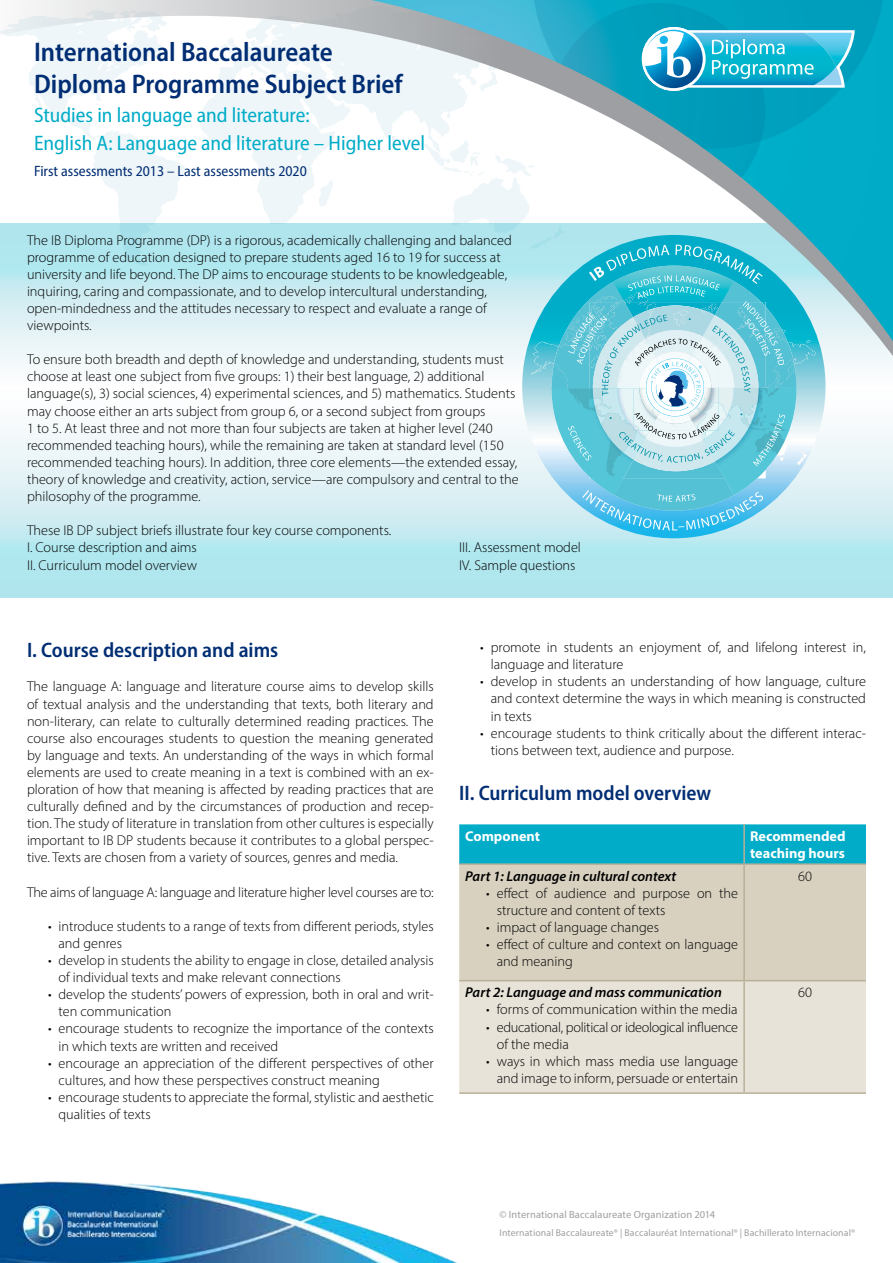
<style>
.page{position:relative;width:893px;height:1263px;background:#fff}
.page>*{position:absolute;margin:0;border:0;box-sizing:border-box;transform-origin:0 0}
.t1{font:600 semi-condensed 27px/32.4px "Myriad Pro";color:#002d73}
.t2{font:semi-condensed 21px/28.5px "Myriad Pro";color:#00acc8}
.t3{font:600 semi-condensed 21px "Myriad Pro";color:#002d73}
.t4{font:semi-condensed 15px "Myriad Pro";color:#002d73}
.t5{font:300 14.25px/17.1px "Myriad Pro";color:#000}
.t6{font:italic 600 14.25px "Myriad Pro";color:#000}
.t7{font:300 14.25px/17.1px "Myriad Pro";letter-spacing:-.02em;color:#000}
.t8{font:700 14.25px/17.1px "Myriad Pro";color:#fff}
.t9{font:10.5px "Myriad Pro";letter-spacing:.01em;color:#9d9fa2}
.t10{font:9.75px "Myriad Pro";letter-spacing:.015em;color:#9d9fa2}
</style>
<div class="page">
<svg style="left:0;top:389px;width:893px;height:209px"></svg>
<svg style="left:0;top:0;width:893px;height:389px"></svg>
<svg style="left:371px;top:0;width:522px;height:341px"></svg>
<svg style="left:532px;top:0;width:353px;height:149px;background:#1babc6"></svg>
<svg style="left:550px;top:3px;width:215px;height:215px;background:#46abc0"></svg>
<svg style="left:371px;top:0;width:22px;height:116px;background:#d8e1e4"></svg>
<img style="left:0;top:1181px;width:458px;height:82px">
<div style="left:459px;top:824px;width:407px;height:39px;background:#00acc8"></div>
<div style="left:459px;top:865px;width:407px;height:115px;background:#d8d1c0"></div>
<div style="left:459px;top:981px;width:407px;height:111px;background:#e8e3d9"></div>
<hr style="left:743px;top:824px;width:2px;height:39px;background:#b9b098">
<hr style="left:459px;top:863px;width:285px;height:2px;background:#b9b098">
<hr style="left:744px;top:863px;width:122px;height:2px;background:#b9b098">
<hr style="left:743px;top:865px;width:2px;height:115px;background:#b9b098">
<hr style="left:459px;top:980px;width:285px;height:1px;background:#b9b098">
<hr style="left:744px;top:980px;width:122px;height:1px;background:#b9b098">
<hr style="left:743px;top:981px;width:2px;height:111px;background:#b9b098">
<hr style="left:459px;top:1092px;width:285px;height:2px;background:#b9b098">
<hr style="left:744px;top:1092px;width:122px;height:2px;background:#b9b098">
<svg style="left:642px;top:27px;width:213px;height:64px"></svg>
<svg style="left:522px;top:235px;width:303px;height:303px;background:#acdfeb"></svg>
<svg style="left:423px;top:139px;width:393px;height:391px"></svg>
<h1 class="t1" style="left:34px;top:35px;width:370px">International Baccalaureate<br>Diploma Programme Subject Brief</h1>
<h2 class="t2" style="left:34px;top:100px;width:393px">Studies in language and literature:<br>English A: Language and literature – Higher level</h2>
<p class="t4" style="left:34px;top:161px;width:274px">First assessments 2013 – Last assessments 2020</p>
<p class="t5" style="left:27px;top:231px;width:486px">The IB Diploma Programme (DP) is a rigorous, academically challenging and balanced programme of education designed to prepare students aged 16 to 19 for success at university and life beyond. The DP aims to encourage students to be knowledgeable, inquiring, caring and compassionate, and to develop intercultural understanding, open-mindedness and the attitudes necessary to respect and evaluate a range of viewpoints.</p>
<p class="t5" style="left:27px;top:351px;width:493px">To ensure both breadth and depth of knowledge and understanding, students must choose at least one subject from five groups: 1) their best language, 2) additional language(s), 3) social sciences, 4) experimental sciences, and 5) mathematics. Students may choose either an arts subject from group 6, or a second subject from groups<br>1 to 5. At least three and not more than four subjects are taken at higher level (240 recommended teaching hours), while the remaining are taken at standard level (150 recommended teaching hours). In addition, three core elements—the extended essay, theory of knowledge and creativity, action, service—are compulsory and central to the philosophy of the programme.</p>
<p class="t5" style="left:27px;top:522px;width:366px">These IB DP subject briefs illustrate four key course components.<br>I. Course description and aims<br>II. Curriculum model overview</p>
<p class="t5" style="left:459px;top:539px;width:123px">III. Assessment model<br>IV. Sample questions</p>
<h2 class="t3" style="left:27px;top:637px;width:253px">I. Course description and aims</h2>
<p class="t5" style="left:27px;top:678px;width:408px;text-align:justify">The language A: language and literature course aims to develop skills of textual analysis and the understanding that texts, both literary and non-literary, can relate to culturally determined reading practices. The course also encourages students to question the meaning generated by language and texts. An understanding of the ways in which formal elements are used to create meaning in a text is combined with an ex&shy;ploration of how that meaning is affected by reading practices that are culturally defined and by the circumstances of production and recep&shy;tion. The study of literature in translation from other cultures is especially important to IB DP students because it contributes to a global perspec&shy;tive. Texts are chosen from a variety of sources, genres and media.</p>
<p class="t5" style="left:27px;top:883px;width:408px">The aims of language A: language and literature higher level courses are to:</p>
<p class="t5" style="left:59px;top:917px;width:377px;text-indent:-11px">• introduce students to a range of texts from different periods, styles and genres</p>
<p class="t5" style="left:59px;top:952px;width:377px;text-indent:-11px">• develop in students the ability to engage in close, detailed analysis of individual texts and make relevant connections</p>
<p class="t5" style="left:59px;top:986px;width:377px;text-indent:-11px">• develop the students’ powers of expression, both in oral and writ&shy;ten communication</p>
<p class="t5" style="left:59px;top:1020px;width:377px;text-indent:-11px">• encourage students to recognize the importance of the contexts in which texts are written and received</p>
<p class="t5" style="left:59px;top:1054px;width:377px;text-indent:-11px">• encourage an appreciation of the different perspectives of other cultures, and how these perspectives construct meaning</p>
<p class="t5" style="left:59px;top:1088px;width:377px;text-indent:-11px">• encourage students to appreciate the formal, stylistic and aesthetic qualities of texts</p>
<p class="t5" style="left:491px;top:639px;width:377px;text-indent:-11px">• promote in students an enjoyment of, and lifelong interest in, language and literature</p>
<p class="t5" style="left:491px;top:673px;width:377px;text-align:justify;text-indent:-11px">• develop in students an understanding of how language, culture and context determine the ways in which meaning is constructed in texts</p>
<p class="t5" style="left:491px;top:724px;width:377px;text-indent:-11px">• encourage students to think critically about the different interac&shy;tions between text, audience and purpose.</p>
<h2 class="t3" style="left:459px;top:780px;width:253px">II. Curriculum model overview</h2>
<p class="t8" style="left:465px;top:827px;width:76px">Component</p>
<p class="t8" style="left:750px;top:827px;width:97px">Recommended teaching hours</p>
<p class="t6" style="left:465px;top:867px;width:212px">Part 1: Language in cultural context</p>
<p class="t5" style="left:497px;top:884px;width:243px;text-indent:-11px">• effect of audience and purpose on the structure and content of texts</p>
<p class="t5" style="left:486px;top:919px;width:174px">• impact of language changes</p>
<p class="t5" style="left:497px;top:936px;width:243px;text-indent:-11px">• effect of culture and context on language and meaning</p>
<p class="t5" style="left:798px;top:867px;width:15px">60</p>
<p class="t6" style="left:465px;top:983px;width:258px">Part 2: Language and mass communication</p>
<p class="t5" style="left:486px;top:1001px;width:253px">• forms of communication within the media</p>
<p class="t7" style="left:497px;top:1018px;width:243px;text-indent:-11px">• educational, political or ideological influence of the media</p>
<p class="t5" style="left:486px;top:1052px;width:253px;text-align:right">• ways in which mass media use language and image to inform, persuade or entertain</p>
<p class="t5" style="left:798px;top:984px;width:15px">60</p>
<p class="t9" style="left:500px;top:1208px;width:217px">© International Baccalaureate Organization 2014</p>
<p class="t10" style="left:500px;top:1226px;width:357px">International Baccalaureate® | Baccalauréat International® | Bachillerato Internacional®</p>
</div>
